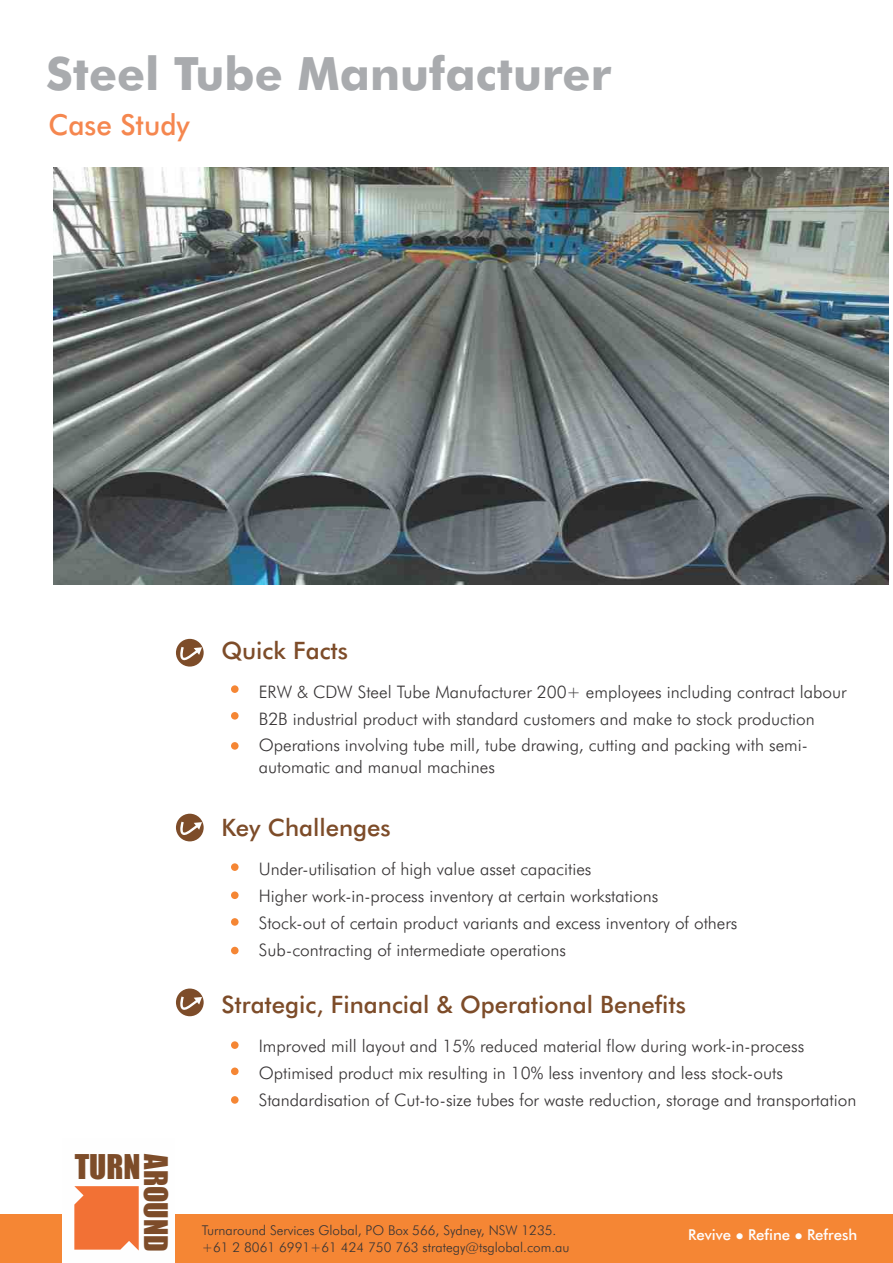
<style>
.page{position:relative;width:893px;height:1263px;background:#fff}
.page>*{position:absolute;margin:0;border:0;box-sizing:border-box;transform-origin:0 0}
.t1{font:700 45.9px "Futura BT";color:#a9abae}
.t2{font:31.5px "Impact";color:#7d4c29}
.t3{font:30px "Impact";color:#7d4c29}
.t4{font:500 28.95px "Futura BT";color:#f5874f;scale:.96 1}
.t5{font:500 24px "Futura BT";color:#7d4c29}
.t6{font:300 17.25px/26.8px "Futura BT";color:#373435}
.t7{font:500 15px "Futura BT";color:#fefefe}
.t8{font:300 13.5px/17.1px "Futura BT";color:#373435}
</style>
<div class="page">
<div style="left:0;top:1214px;width:893px;height:49px;background:#f58634"></div>
<img style="left:53px;top:167px;width:835px;height:418px">
<div style="left:176px;top:639px;width:28px;height:27px;background:#7d4c29;border-radius:50%"></div>
<svg style="left:180px;top:647px;width:22px;height:13px"></svg>
<div style="left:231px;top:685px;width:8px;height:8px;background:#f58634;border-radius:50%"></div>
<div style="left:231px;top:712px;width:8px;height:8px;background:#f58634;border-radius:50%"></div>
<div style="left:231px;top:742px;width:8px;height:8px;background:#f58634;border-radius:50%"></div>
<div style="left:176px;top:814px;width:28px;height:27px;background:#7d4c29;border-radius:50%"></div>
<svg style="left:180px;top:822px;width:22px;height:13px"></svg>
<div style="left:231px;top:863px;width:8px;height:8px;background:#f58634;border-radius:50%"></div>
<div style="left:231px;top:891px;width:8px;height:8px;background:#f58634;border-radius:50%"></div>
<div style="left:231px;top:918px;width:8px;height:8px;background:#f58634;border-radius:50%"></div>
<div style="left:231px;top:947px;width:8px;height:7px;background:#f58634;border-radius:50%"></div>
<div style="left:176px;top:988px;width:28px;height:28px;background:#7d4c29;border-radius:50%"></div>
<svg style="left:180px;top:996px;width:22px;height:14px"></svg>
<div style="left:231px;top:1041px;width:8px;height:8px;background:#f58634;border-radius:50%"></div>
<div style="left:231px;top:1067px;width:8px;height:8px;background:#f58634;border-radius:50%"></div>
<div style="left:231px;top:1096px;width:8px;height:8px;background:#f58634;border-radius:50%"></div>
<div style="left:63px;top:1138px;width:112px;height:125px;background:#fefefe"></div>
<svg style="left:74px;top:1186px;width:65px;height:64px;background:#f27840"></svg>
<h1 class="t1" style="left:46px;top:55px;width:567px">Steel Tube Manufacturer</h1>
<h3 class="t4" style="left:48px;top:113px;width:149px">Case Study</h3>
<h3 class="t5" style="left:221px;top:640px;width:128px">Quick Facts</h3>
<p class="t6" style="left:259px;top:680px;width:589px">ERW &amp; CDW Steel Tube Manufacturer 200+ employees including contract labour<br>B2B industrial product with standard customers and make to stock production<br>Operations involving tube mill, tube drawing, cutting and packing with semi-</p>
<p class="t6" style="left:259px;top:755px;width:238px">automatic and manual machines</p>
<h2 class="t2" style="left:75px;top:1154px;width:67px">TURN</h2>
<h3 class="t3" style="left:168px;top:1154px;width:99px;rotate:90deg">AROUND</h3>
<h3 class="t5" style="left:221px;top:818px;width:171px">Key Challenges</h3>
<p class="t6" style="left:259px;top:857px;width:480px">Under-utilisation of high value asset capacities<br>Higher work-in-process inventory at certain workstations<br>Stock-out of certain product variants and excess inventory of others Sub-contracting of intermediate operations</p>
<h3 class="t5" style="left:221px;top:994px;width:466px">Strategic, Financial &amp; Operational Benefits</h3>
<p class="t6" style="left:259px;top:1034px;width:599px">Improved mill layout and 15% reduced material flow during work-in-process<br>Optimised product mix resulting in 10% less inventory and less stock-outs<br>Standardisation of Cut-to-size tubes for waste reduction, storage and transportation</p>
<p class="t8" style="left:202px;top:1222px;width:369px">Turnaround Services Global, PO Box 566, Sydney, NSW 1235. +61 2 8061 6991+61 424 750 763 strategy@tsglobal.com.au</p>
<p class="t7" style="left:688px;top:1228px;width:171px">Revive ● Refine ● Refresh</p>
</div>
